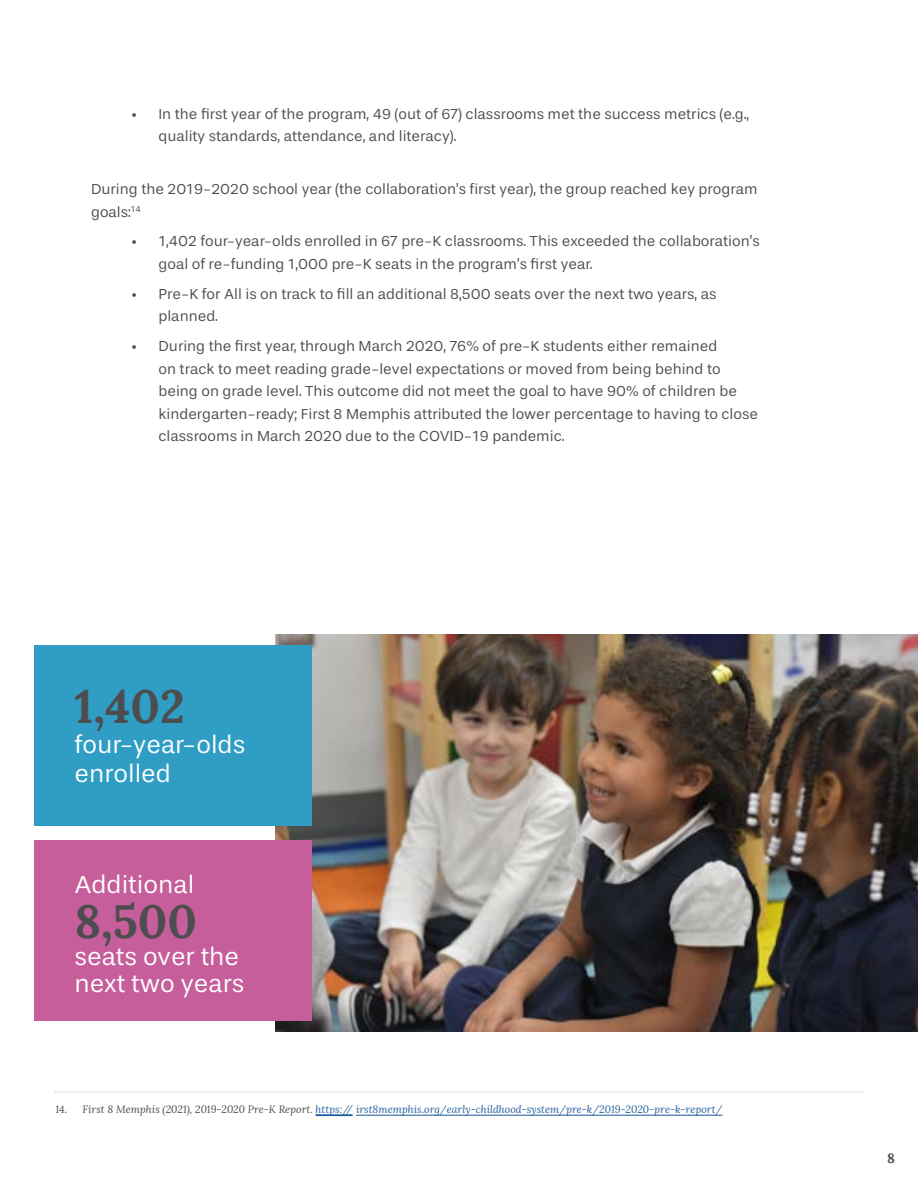
<style>
.page{position:relative;width:918px;height:1188px;background:#fff}
.page>*{position:absolute;margin:0;border:0;box-sizing:border-box;transform-origin:0 0}
.t1{font:700 46.5px "Lora";color:#4d4d4f}
.t2{font:25.5px/28.5px "Stevie Sans";color:#fff}
.t3{font:15px/22.5px "Stevie Sans";color:#4d4d4f}
.t4{font:700 13.5px "Lora";color:#4d4d4f}
.t5{font:italic 10.5px "Lora";color:#215e9e}
.s1{color:#4d4d4f}
</style>
<div class="page">
<img style="left:275px;top:634px;width:643px;height:398px">
<div style="left:34px;top:645px;width:278px;height:181px;background:#2f9dc4"></div>
<hr style="left:356px;top:1115px;width:366px;height:1px;background:#215e9e">
<hr style="left:316px;top:1115px;width:37px;height:1px;background:#215e9e">
<div style="left:34px;top:841px;width:278px;height:180px;background:#c65e9b"></div>
<hr style="left:54px;top:1091px;width:810px;height:2px;background:#dcddde">
<p class="t3" style="left:159px;top:103px;width:592px;text-indent:-27px">• In the first year of the program, 49 (out of 67) classrooms met the success metrics (e.g., quality standards, attendance, and literacy).</p>
<p class="t3" style="left:91px;top:178px;width:668px">During the 2019-2020 school year (the collaboration’s first year), the group reached key program goals:<sup>14</sup></p>
<p class="t3" style="left:159px;top:231px;width:603px;text-indent:-27px">• 1,402 four-year-olds enrolled in 67 pre-K classrooms. This exceeded the collaboration’s goal of re-funding 1,000 pre-K seats in the program’s first year.</p>
<p class="t3" style="left:159px;top:283px;width:559px;text-indent:-27px">• Pre-K for All is on track to fill an additional 8,500 seats over the next two years, as planned.</p>
<p class="t3" style="left:159px;top:336px;width:601px;text-indent:-27px">• During the first year, through March 2020, 76% of pre-K students either remained<br>on track to meet reading grade-level expectations or moved from being behind to being on grade level. This outcome did not meet the goal to have 90% of children be kindergarten-ready; First 8 Memphis attributed the lower percentage to having to close classrooms in March 2020 due to the COVID-19 pandemic.</p>
<h1 class="t1" style="left:75px;top:667px;width:112px">1,402</h1>
<h2 class="t2" style="left:75px;top:731px;width:172px">four-year-olds enrolled</h2>
<h2 class="t2" style="left:75px;top:871px;width:121px">Additional</h2>
<h1 class="t1" style="left:75px;top:882px;width:124px">8,500</h1>
<h2 class="t2" style="left:75px;top:944px;width:171px;line-height:27px">seats over the next two years</h2>
<p class="t5" style="left:56px;top:1103px;width:668px"><span class="s1">1</span><span class="s1">4</span><span class="s1">. First 8 Memphis (2021), 2019-2020 Pre-K Report.</span> https:// irst8memphis.org/early-childhood-system/pre-k/2019-2020-pre-k-report/</p>
<p class="t4" style="left:887px;top:1147px;width:9px">8</p>
</div>
